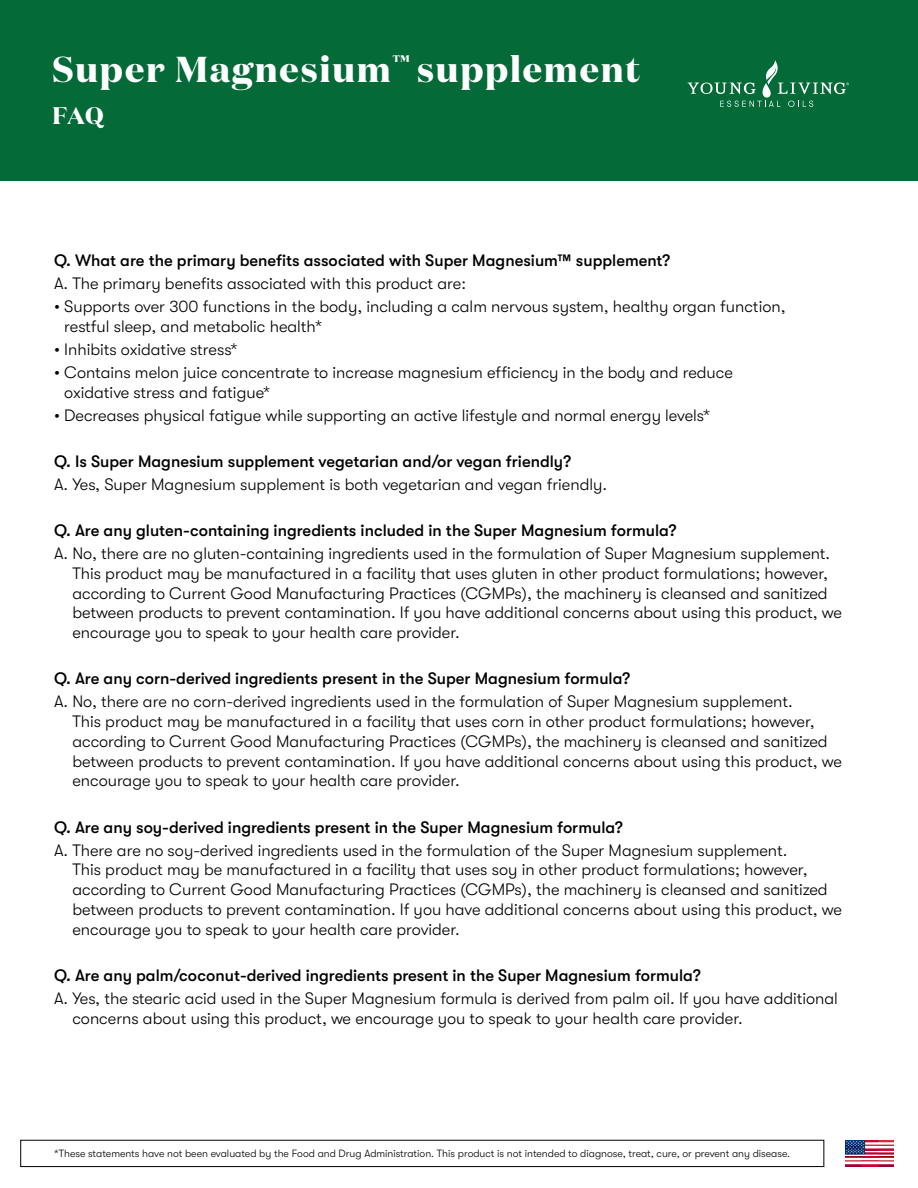
<style>
.page{position:relative;width:918px;height:1188px;background:#fff}
.page>*{position:absolute;margin:0;border:0;box-sizing:border-box;transform-origin:0 0}
.t1{font:700 36px "Domaine Display";letter-spacing:.05em;color:#fff}
.t2{font:700 24px "Domaine Display";color:#fff}
.t3{font:300 16.5px/19.8px "GT Walsheim Pro";color:#000}
.t4{font:500 16.5px "GT Walsheim Pro";color:#000}
.t5{font:300 10.5px "GT Walsheim Pro";color:#000}
</style>
<div class="page">
<div style="left:0;top:0;width:918px;height:181px;background:#046a38"></div>
<svg style="left:688px;top:60px;width:161px;height:47px"></svg>
<div style="left:21px;top:1140px;width:803px;height:27px;border:1px solid #000"></div>
<img style="left:845px;top:1140px;width:49px;height:26px">
<h1 class="t1" style="left:52px;top:46px;width:589px">Super Magnesium<sup>™</sup> supplement</h1>
<h2 class="t2" style="left:52px;top:100px;width:53px">FAQ</h2>
<p class="t4" style="left:54px;top:251px;width:618px">Q. What are the primary benefits associated with Super Magnesium™ supplement?</p>
<p class="t3" style="left:54px;top:274px;width:414px">A. The primary benefits associated with this product are:</p>
<p class="t3" style="left:64px;top:297px;width:723px;text-indent:-10px">• Supports over 300 functions in the body, including a calm nervous system, healthy organ function, restful sleep, and metabolic health*</p>
<p class="t3" style="left:54px;top:339px;width:185px">• Inhibits oxidative stress*</p>
<p class="t3" style="left:64px;top:362px;width:670px;text-indent:-10px">• Contains melon juice concentrate to increase magnesium efficiency in the body and reduce oxidative stress and fatigue*</p>
<p class="t3" style="left:54px;top:405px;width:658px">• Decreases physical fatigue while supporting an active lifestyle and normal energy levels*</p>
<p class="t4" style="left:54px;top:452px;width:519px">Q. Is Super Magnesium supplement vegetarian and/or vegan friendly?</p>
<p class="t3" style="left:54px;top:474px;width:555px">A. Yes, Super Magnesium supplement is both vegetarian and vegan friendly.</p>
<p class="t4" style="left:54px;top:521px;width:624px">Q. Are any gluten-containing ingredients included in the Super Magnesium formula?</p>
<p class="t3" style="left:72px;top:544px;width:771px;text-indent:-18px">A. No, there are no gluten-containing ingredients used in the formulation of Super Magnesium supplement.<br>This product may be manufactured in a facility that uses gluten in other product formulations; however, according to Current Good Manufacturing Practices (CGMPs), the machinery is cleansed and sanitized between products to prevent contamination. If you have additional concerns about using this product, we encourage you to speak to your health care provider.</p>
<p class="t4" style="left:54px;top:669px;width:578px">Q. Are any corn-derived ingredients present in the Super Magnesium formula?</p>
<p class="t3" style="left:72px;top:692px;width:771px;text-indent:-18px">A. No, there are no corn-derived ingredients used in the formulation of Super Magnesium supplement.<br>This product may be manufactured in a facility that uses corn in other product formulations; however, according to Current Good Manufacturing Practices (CGMPs), the machinery is cleansed and sanitized between products to prevent contamination. If you have additional concerns about using this product, we encourage you to speak to your health care provider.</p>
<p class="t4" style="left:54px;top:818px;width:570px">Q. Are any soy-derived ingredients present in the Super Magnesium formula?</p>
<p class="t3" style="left:72px;top:840px;width:771px;text-indent:-18px">A. There are no soy-derived ingredients used in the formulation of the Super Magnesium supplement.<br>This product may be manufactured in a facility that uses soy in other product formulations; however, according to Current Good Manufacturing Practices (CGMPs), the machinery is cleansed and sanitized between products to prevent contamination. If you have additional concerns about using this product, we encourage you to speak to your health care provider.</p>
<p class="t4" style="left:54px;top:966px;width:648px">Q. Are any palm/coconut-derived ingredients present in the Super Magnesium formula?</p>
<p class="t3" style="left:72px;top:988px;width:767px;text-indent:-18px">A. Yes, the stearic acid used in the Super Magnesium formula is derived from palm oil. If you have additional concerns about using this product, we encourage you to speak to your health care provider.</p>
<p class="t5" style="left:54px;top:1148px;width:738px">*These statements have not been evaluated by the Food and Drug Administration. This product is not intended to diagnose, treat, cure, or prevent any disease.</p>
</div>
